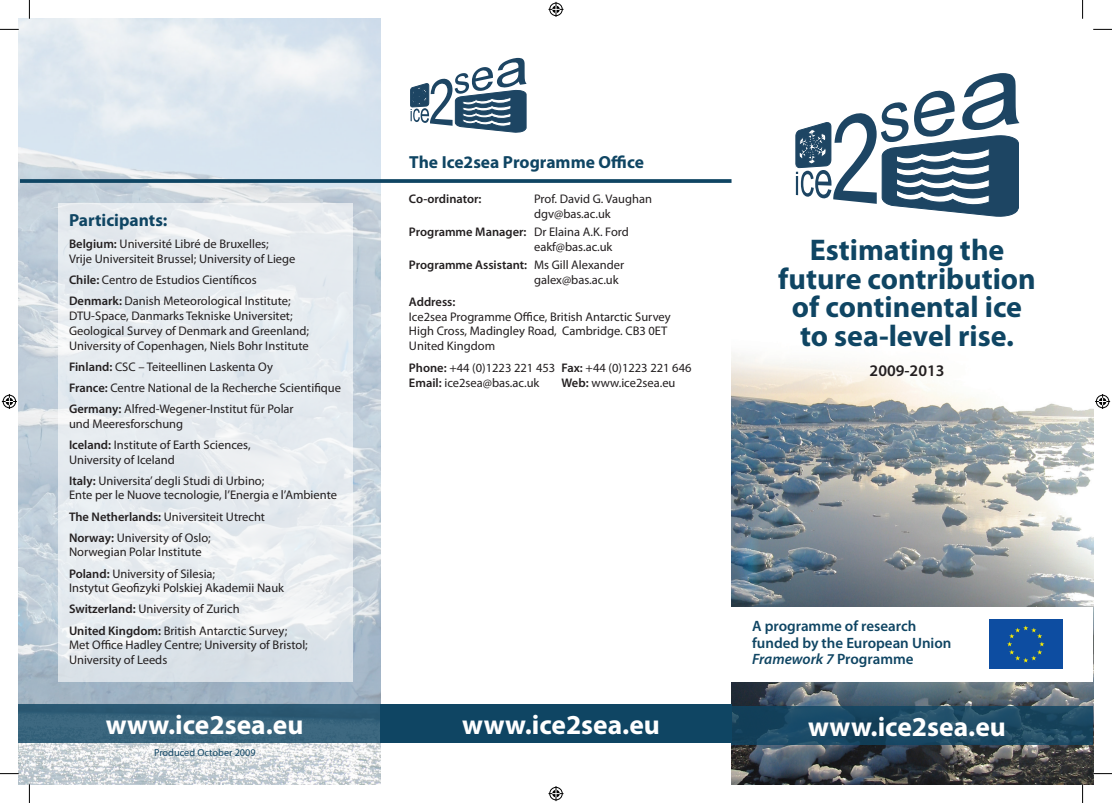
<style>
.page{position:relative;width:1112px;height:803px;background:#fff}
.page>*{position:absolute;margin:0;border:0;box-sizing:border-box;transform-origin:0 0}
.t1{font:700 30px/28.8px "Myriad Pro";color:#0f4563;text-align:center}
.t2{font:700 27.5px "Myriad Pro";color:#fff}
.t3{font:700 17.5px "Myriad Pro";color:#0f4563}
.t4{font:600 16.25px "Myriad Pro";color:#231f20}
.t5{font:600 15px/16.2px "Myriad Pro";color:#0f4563}
.t6{font:12.5px/21.1px "Myriad Pro";color:#231f20}
.t7{font:600 12.5px "Myriad Pro";color:#231f20}
.t8{font:10.25px "Myriad Pro";color:#0f4563}
.s1{font-weight:600}
.s2{font-style:italic}
</style>
<div class="page">
<img style="left:19px;top:19px;width:361px;height:765px">
<img style="left:731px;top:122px;width:361px;height:662px">
<svg style="left:795px;top:73px;width:224px;height:143px"></svg>
<svg style="left:410px;top:58px;width:116px;height:74px"></svg>
<div style="left:731px;top:607px;width:361px;height:74px;background:#fff"></div>
<svg style="left:1062px;top:619px;width:1px;height:50px"></svg>
<div style="left:988px;top:619px;width:74px;height:50px;background:#0d4da1"></div>
<svg style="left:1007px;top:625px;width:37px;height:37px"></svg>
<svg style="left:731px;top:706px;width:361px;height:39px;background:#1b4963"></svg>
<div style="left:19px;top:704px;width:361px;height:39px;background:linear-gradient(to right,#36637b,#346079)"></div>
<div style="left:380px;top:704px;width:351px;height:39px;background:#0f4563"></div>
<svg style="left:58px;top:203px;width:294px;height:478px;background:#e6ebef"></svg>
<svg style="left:20px;top:179px;width:711px;height:4px;background:#1b4e6b"></svg>
<svg style="left:0;top:29px;width:19px;height:1px"></svg>
<svg style="left:1093px;top:29px;width:18px;height:1px"></svg>
<svg style="left:0;top:773px;width:19px;height:1px"></svg>
<svg style="left:1092px;top:773px;width:19px;height:1px"></svg>
<svg style="left:29px;top:0;width:1px;height:19px"></svg>
<svg style="left:29px;top:784px;width:1px;height:19px"></svg>
<svg style="left:1082px;top:0;width:1px;height:19px"></svg>
<svg style="left:1081px;top:784px;width:2px;height:19px"></svg>
<svg style="left:548px;top:2px;width:15px;height:15px"></svg>
<svg style="left:548px;top:786px;width:15px;height:15px"></svg>
<svg style="left:2px;top:394px;width:15px;height:15px"></svg>
<svg style="left:1095px;top:394px;width:14px;height:15px"></svg>
<h3 class="t3" style="left:69px;top:209px;width:100px">Participants:</h3>
<p class="t6" style="left:69px;top:236px;width:228px;line-height:14.8px"><span class="s1">Belgium:</span> Université Libré de Bruxelles;<br>Vrije Universiteit Brussel; University of Liege</p>
<p class="t6" style="left:69px;top:269px;width:223px"><span class="s1">Chile:</span> Centro de Estudios Científicos<br><span class="s1">Denmark:</span> Danish Meteorological Institute;</p>
<p class="t6" style="left:69px;top:308px;width:241px;line-height:14.8px">DTU-Space, Danmarks Tekniske Universitet;<br>Geological Survey of Denmark and Greenland;<br>University of Copenhagen, Niels Bohr Institute</p>
<p class="t6" style="left:69px;top:356px;width:273px"><span class="s1">Finland:</span> CSC – Teiteellinen Laskenta Oy<br><span class="s1">France:</span> Centre National de la Recherche Scientifique<br><span class="s1">Germany:</span> Alfred-Wegener-Institut für Polar</p>
<p class="t6" style="left:69px;top:413px;width:183px">und Meeresforschung<br><span class="s1">Iceland:</span> Institute of Earth Sciences,</p>
<p class="t6" style="left:69px;top:449px;width:197px">University of Iceland<br><span class="s1">Italy:</span> Universita’ degli Studi di Urbino;</p>
<p class="t6" style="left:69px;top:484px;width:269px">Ente per le Nuove tecnologie, l’Energia e l’Ambiente<br><span class="s1">The Netherlands:</span> Universiteit Utrecht<br><span class="s1">Norway:</span> University of Oslo;</p>
<p class="t6" style="left:69px;top:541px;width:148px">Norwegian Polar Institute<br><span class="s1">Poland:</span> University of Silesia;</p>
<p class="t6" style="left:69px;top:577px;width:220px">Instytut Geofizyki Polskiej Akademii Nauk<br><span class="s1">Switzerland:</span> University of Zurich<br><span class="s1">United Kingdom:</span> British Antarctic Survey;</p>
<p class="t6" style="left:69px;top:637px;width:240px;line-height:15px">Met Office Hadley Centre; University of Bristol;<br>University of Leeds</p>
<h3 class="t3" style="left:409px;top:150px;width:236px">The Ice2sea Programme Office</h3>
<p class="t7" style="left:409px;top:191px;width:74px">Co-ordinator:</p>
<p class="t6" style="left:534px;top:191px;width:119px;line-height:14.8px">Prof. David G. Vaughan dgv@bas.ac.uk</p>
<p class="t6" style="left:534px;top:224px;width:96px;line-height:14.8px;text-indent:-125px"><span class="s1">Programme Manager:</span> Dr Elaina A.K. Ford eakf@bas.ac.uk</p>
<p class="t6" style="left:534px;top:257px;width:92px;line-height:14.8px;text-indent:-125px"><span class="s1">Programme Assistant:</span> Ms Gill Alexander galex@bas.ac.uk</p>
<p class="t7" style="left:409px;top:294px;width:48px">Address:</p>
<p class="t6" style="left:409px;top:309px;width:263px;line-height:14.8px">Ice2sea Programme Office, British Antarctic Survey<br>High Cross, Madingley Road, Cambridge. CB3 0ET<br>United Kingdom</p>
<p class="t6" style="left:409px;top:360px;width:284px;line-height:14.8px"><span class="s1">Phone:</span> +44 (0)1223 221 453 <span class="s1">Fax:</span> +44 (0)1223 221 646<br><span class="s1">Email:</span> ice2sea@bas.ac.uk</p>
<p class="t6" style="left:561px;top:372px;width:115px"><span class="s1">Web:</span> www.ice2sea.eu</p>
<h1 class="t1" style="left:778px;top:234px;width:259px">Estimating the future contribution of continental ice to sea-level rise.</h1>
<h3 class="t4" style="left:869px;top:361px;width:76px">2009-2013</h3>
<p class="t5" style="left:752px;top:618px;width:201px">A programme of research funded by the European Union<br><span class="s2">Framework 7</span> Programme</p>
<h2 class="t2" style="left:106px;top:706px;width:199px">www.ice2sea.eu</h2>
<h2 class="t2" style="left:462px;top:706px;width:199px">www.ice2sea.eu</h2>
<h2 class="t2" style="left:808px;top:709px;width:199px">www.ice2sea.eu</h2>
<p class="t8" style="left:154px;top:746px;width:103px">Produced October 2009</p>
</div>
